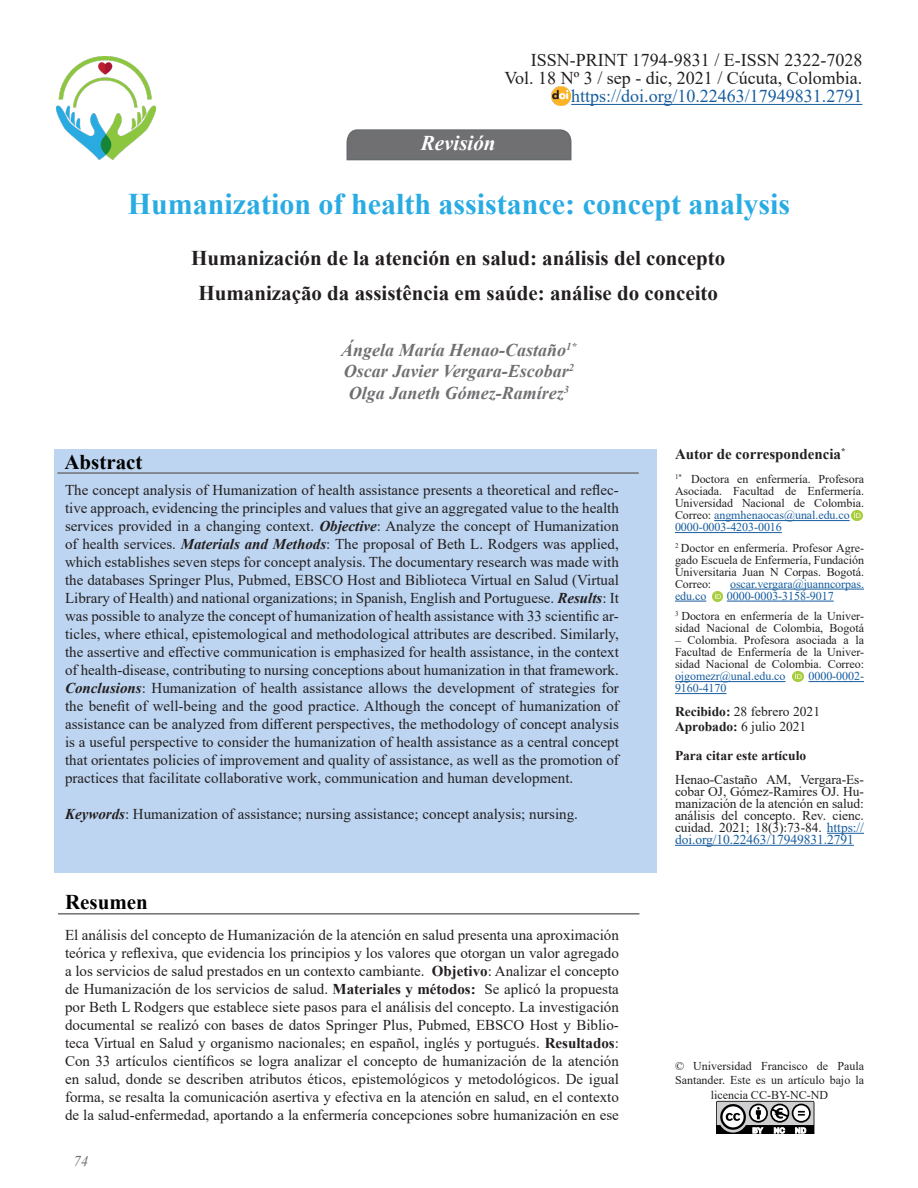
<style>
.page{position:relative;width:918px;height:1188px;background:#fff}
.page>*{position:absolute;margin:0;border:0;box-sizing:border-box;transform-origin:0 0}
.t1{font:700 30px "Times New Roman";color:#29abe3}
.t2{font:700 21px "Times New Roman";color:#231f20}
.t3{font:700 21px "Times New Roman";color:#000}
.t4{font:italic 700 21px "Times New Roman";color:#fff}
.t5{font:italic 700 18px "Times New Roman";color:#707073}
.t6{font:18px "Times New Roman";color:#231f20}
.t7{font:18px "Times New Roman";color:#175d9e}
.t8{font:15px/18px "Times New Roman";color:#231f20;text-align:justify}
.t9{font:700 15px "Times New Roman";color:#231f20}
.t10{font:italic 15px "Times New Roman";color:#707073}
.t11{font:13.5px/12px "Times New Roman";letter-spacing:-.005em;color:#231f20;text-align:justify}
.t12{font:700 13.5px "Times New Roman";color:#231f20}
.t13{font:12px/12px "Times New Roman";letter-spacing:-.005em;color:#231f20}
.t14{font:12px "Times New Roman";letter-spacing:-.005em;color:#175d9e}
.s1{font-weight:700;font-style:italic}
.s2{font-weight:700}
.s3{color:#175d9e}
</style>
<div class="page">
<div style="left:54px;top:449px;width:603px;height:423px;background:#bdd5f1"></div>
<hr style="left:571px;top:104px;width:291px;height:1px;background:#175d9e">
<svg style="left:346px;top:129px;width:226px;height:32px;background:#757578"></svg>
<hr style="left:714px;top:520px;width:136px;height:1px;background:#175d9e">
<hr style="left:675px;top:532px;width:107px;height:1px;background:#175d9e">
<hr style="left:730px;top:589px;width:134px;height:1px;background:#175d9e">
<hr style="left:675px;top:601px;width:31px;height:1px;background:#175d9e">
<hr style="left:727px;top:601px;width:107px;height:1px;background:#175d9e">
<hr style="left:675px;top:681px;width:110px;height:1px;background:#175d9e">
<hr style="left:809px;top:681px;width:55px;height:1px;background:#175d9e">
<hr style="left:675px;top:693px;width:52px;height:1px;background:#175d9e">
<hr style="left:827px;top:833px;width:37px;height:1px;background:#175d9e">
<hr style="left:675px;top:845px;width:179px;height:1px;background:#175d9e">
<img style="left:56px;top:57px;width:99px;height:103px">
<hr style="left:57px;top:472px;width:582px;height:2px;background:#707073">
<hr style="left:58px;top:913px;width:581px;height:2px;background:#707073">
<svg style="left:717px;top:1101px;width:97px;height:33px"></svg>
<svg style="left:712px;top:592px;width:11px;height:10px"></svg>
<img style="left:551px;top:86px;width:19px;height:19px">
<svg style="left:852px;top:511px;width:10px;height:10px"></svg>
<svg style="left:793px;top:671px;width:10px;height:10px"></svg>
<p class="t6" style="left:531px;top:48px;width:333px">ISSN-PRINT 1794-9831 / E-ISSN 2322-7028</p>
<p class="t6" style="left:505px;top:66px;width:359px">Vol. 18 Nº 3 / sep - dic, 2021 / Cúcuta, Colombia.</p>
<p class="t7" style="left:571px;top:84px;width:293px">https://doi.org/10.22463/17949831.2791</p>
<p class="t4" style="left:421px;top:128px;width:76px">Revisión</p>
<p class="t1" style="left:128px;top:183px;width:664px">Humanization of health assistance: concept analysis</p>
<p class="t2" style="left:191px;top:243px;width:536px">Humanización de la atención en salud: análisis del concepto</p>
<p class="t2" style="left:198px;top:278px;width:521px">Humanização da assistência em saúde: análise do conceito</p>
<p class="t5" style="left:341px;top:337px;width:237px">Ángela María Henao-Castaño<sup>1*</sup></p>
<p class="t5" style="left:344px;top:359px;width:232px">Oscar Javier Vergara-Escobar<sup>2</sup></p>
<p class="t5" style="left:349px;top:380px;width:222px">Olga Janeth Gómez-Ramírez<sup>3</sup></p>
<p class="t3" style="left:64px;top:447px;width:80px">Abstract</p>
<p class="t8" style="left:65px;top:481px;width:555px">The concept analysis of Humanization of health assistance presents a theoretical and reflec&shy;tive approach, evidencing the principles and values that give an aggregated value to the health services provided in a changing context. <span class="s1">Objective</span>: Analyze the concept of Humanization of health services. <span class="s1">Materials and Methods</span>: The proposal of Beth L. Rodgers was applied, which establishes seven steps for concept analysis. The documentary research was made with the databases Springer Plus, Pubmed, EBSCO Host and Biblioteca Virtual en Salud (Virtual Library of Health) and national organizations; in Spanish, English and Portuguese. <span class="s1">Results</span>: It was possible to analyze the concept of humanization of health assistance with 33 scientific ar&shy;ticles, where ethical, epistemological and methodological attributes are described. Similarly, the assertive and effective communication is emphasized for health assistance, in the context of health-disease, contributing to nursing conceptions about humanization in that framework.<br><span class="s1">Conclusions</span>: Humanization of health assistance allows the development of strategies for the benefit of well-being and the good practice. Although the concept of humanization of assistance can be analyzed from different perspectives, the methodology of concept analysis is a useful perspective to consider the humanization of health assistance as a central concept that orientates policies of improvement and quality of assistance, as well as the promotion of practices that facilitate collaborative work, communication and human development.</p>
<p class="t8" style="left:65px;top:805px;width:514px"><span class="s1">Keywords</span>: Humanization of assistance; nursing assistance; concept analysis; nursing.</p>
<p class="t3" style="left:65px;top:887px;width:84px">Resumen</p>
<p class="t8" style="left:65px;top:925px;width:555px">El análisis del concepto de Humanización de la atención en salud presenta una aproximación teórica y reflexiva, que evidencia los principios y los valores que otorgan un valor agregado a los servicios de salud prestados en un contexto cambiante. <span class="s2">Objetivo</span>: Analizar el concepto de Humanización de los servicios de salud. <span class="s2">Materiales y métodos:</span> Se aplicó la propuesta por Beth L Rodgers que establece siete pasos para el análisis del concepto. La investigación documental se realizó con bases de datos Springer Plus, Pubmed, EBSCO Host y Biblio&shy;teca Virtual en Salud y organismo nacionales; en español, inglés y portugués. <span class="s2">Resultados</span>:<br>Con 33 artículos científicos se logra analizar el concepto de humanización de la atención en salud, donde se describen atributos éticos, epistemológicos y metodológicos. De igual forma, se resalta la comunicación asertiva y efectiva en la atención en salud, en el contexto de la salud-enfermedad, aportando a la enfermería concepciones sobre humanización en ese</p>
<p class="t10" style="left:73px;top:1151px;width:16px">74</p>
<p class="t9" style="left:675px;top:443px;width:172px">Autor de correspondencia<sup>*</sup></p>
<p class="t13" style="left:675px;top:473px;width:191px"><sup>1*</sup> Doctora en enfermería. Profesora Asociada. Facultad de Enfermería.<br>Universidad Nacional de Colombia.<br>Correo: <span class="s3">angmhenaocas@unal.edu.co 0000-0003-4203-0016</span></p>
<p class="t13" style="left:675px;top:541px;width:191px;text-align:justify"><sup>2</sup> Doctor en enfermería. Profesor Agre&shy;gado Escuela de Enfermería, Fundación Universitaria Juan N Corpas. Bogotá.<br>Correo:</p>
<p class="t14" style="left:730px;top:575px;width:135px">oscar.vergara@juanncorpas.</p>
<p class="t14" style="left:675px;top:587px;width:33px">edu.co</p>
<p class="t14" style="left:727px;top:587px;width:108px">0000-0003-3158-9017</p>
<p class="t13" style="left:675px;top:610px;width:191px"><sup>3</sup> Doctora en enfermería de la Univer&shy;sidad Nacional de Colombia, Bogotá</p>
<p class="t13" style="left:675px;top:634px;width:191px;text-align:justify">– Colombia. Profesora asociada a la Facultad de Enfermería de la Univer&shy;sidad Nacional de Colombia. Correo: <span class="s3">ojgomezr@unal.edu.co</span></p>
<p class="t14" style="left:809px;top:668px;width:57px">0000-0002-</p>
<p class="t14" style="left:675px;top:680px;width:53px">9160-4170</p>
<p class="t11" style="left:675px;top:705px;width:147px"><span class="s2">Recibido:</span> 28 febrero 2021</p>
<p class="t11" style="left:675px;top:720px;width:133px"><span class="s2">Aprobado:</span> 6 julio 2021</p>
<p class="t12" style="left:675px;top:746px;width:133px">Para citar este artículo</p>
<p class="t11" style="left:675px;top:773px;width:191px">Henao-Castaño AM, Vergara-Es&shy;cobar OJ, Gómez-Ramires OJ. Hu&shy;manización de la atención en salud: análisis del concepto. Rev. cienc. cuidad. 2021; 18(3):73-84. <span class="s3">https:// doi.org/10.22463/17949831.2791</span></p>
<p class="t13" style="left:675px;top:1058px;width:191px;line-height:14.4px;text-align:center">© Universidad Francisco de Paula<br>Santander. Este es un artículo bajo la licencia CC-BY-NC-ND</p>
</div>
